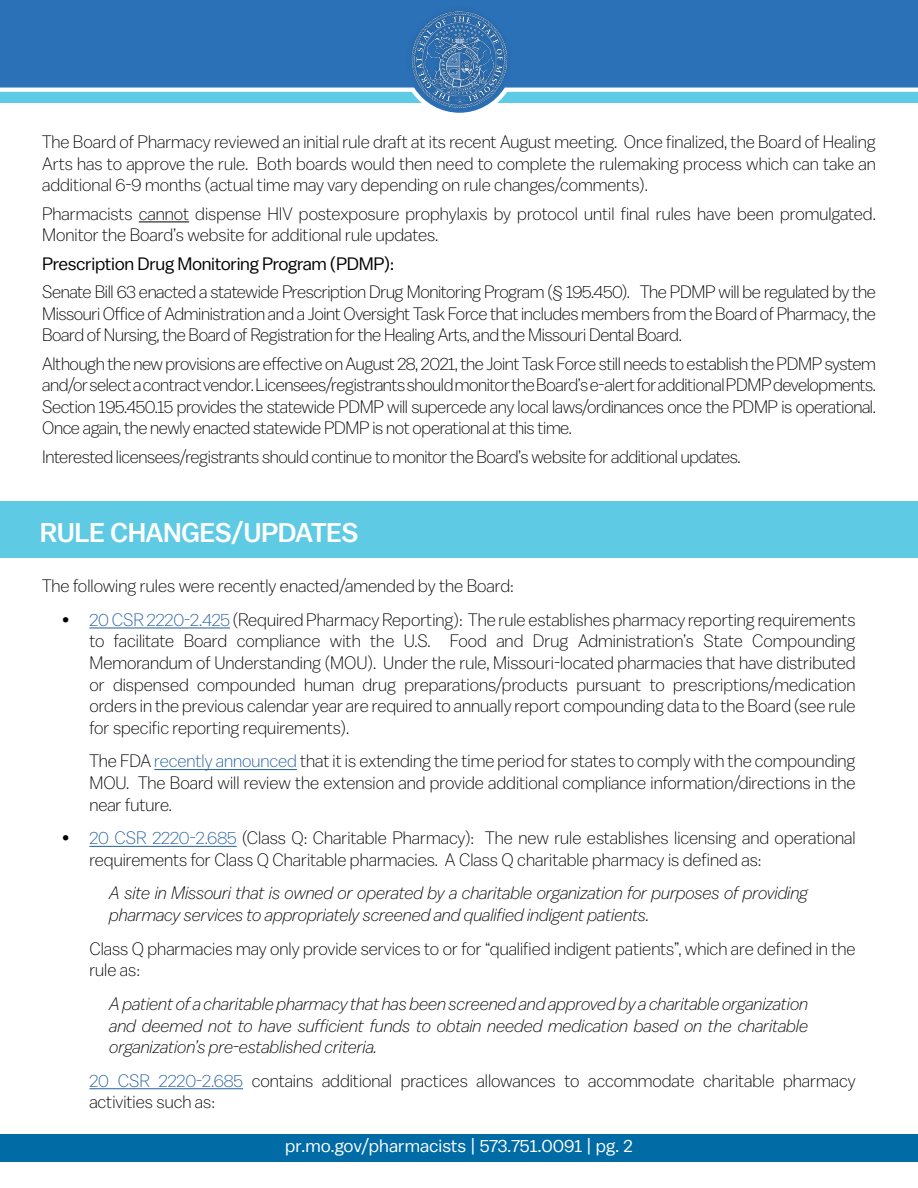
<style>
.page{position:relative;width:918px;height:1188px;background:#fff}
.page>*{position:absolute;margin:0;border:0;box-sizing:border-box;transform-origin:0 0}
.t1{font:500 27px "Balto";letter-spacing:-.02em;color:#fff}
.t2{font:300 18px/21.6px "Balto";color:#000;text-align:justify}
.t3{font:italic 300 18px/21.6px "Balto";color:#000}
.t4{font:300 18px "Balto";letter-spacing:-.02em;color:#000}
.t5{font:18px "Balto";letter-spacing:-.02em;color:#000}
.t6{font:18px "Balto";color:#fff}
.s1{color:#215e9e}
</style>
<div class="page">
<svg style="left:0;top:0;width:918px;height:103px;background:#3980bf"></svg>
<div style="left:404px;top:3px;width:111px;height:112px;background:#000;opacity:.33"></div>
<img style="left:410px;top:10px;width:99px;height:99px">
<div style="left:0;top:1134px;width:918px;height:27px;background:#006ba5"></div>
<hr style="left:139px;top:222px;width:50px;height:1px;background:#000">
<hr style="left:89px;top:628px;width:141px;height:1px;background:#215e9e">
<hr style="left:154px;top:769px;width:143px;height:1px;background:#215e9e">
<hr style="left:89px;top:846px;width:148px;height:1px;background:#215e9e">
<hr style="left:89px;top:1088px;width:154px;height:1px;background:#215e9e">
<div style="left:0;top:501px;width:918px;height:57px;background:#5ecae4"></div>
<p class="t2" style="left:42px;top:131px;width:835px">The Board of Pharmacy reviewed an initial rule draft at its recent August meeting. Once finalized, the Board of Healing Arts has to approve the rule. Both boards would then need to complete the rulemaking process which can take an additional 6-9 months (actual time may vary depending on rule changes/comments).</p>
<p class="t2" style="left:42px;top:202px;width:835px">Pharmacists cannot dispense HIV postexposure prophylaxis by protocol until final rules have been promulgated.<br>Monitor the Board’s website for additional rule updates.</p>
<p class="t5" style="left:42px;top:253px;width:354px">Prescription Drug Monitoring Program (PDMP):</p>
<p class="t2" style="left:42px;top:281px;width:835px">Senate Bill 63 enacted a statewide Prescription Drug Monitoring Program (§ 195.450). The PDMP will be regulated by the Missouri Office of Administration and a Joint Oversight Task Force that includes members from the Board of Pharmacy, the Board of Nursing, the Board of Registration for the Healing Arts, and the Missouri Dental Board.</p>
<p class="t2" style="left:42px;top:352px;width:835px">Although the new provisions are effective on August 28, 2021, the Joint Task Force still needs to establish the PDMP system and/or select a contract vendor. Licensees/registrants should monitor the Board’s e-alert for additional PDMP developments.<br>Section 195.450.15 provides the statewide PDMP will supercede any local laws/ordinances once the PDMP is operational.<br>Once again, the newly enacted statewide PDMP is not operational at this time.</p>
<p class="t4" style="left:42px;top:446px;width:700px">Interested licensees/registrants should continue to monitor the Board’s website for additional updates.</p>
<h1 class="t1" style="left:40px;top:516px;width:320px">RULE CHANGES/UPDATES</h1>
<p class="t2" style="left:42px;top:575px;width:473px">The following rules were recently enacted/amended by the Board:</p>
<p class="t2" style="left:89px;top:609px;width:768px;text-indent:-27px">• <span class="s1">20 CSR 2220-2.425</span> (Required Pharmacy Reporting): The rule establishes pharmacy reporting requirements to facilitate Board compliance with the U.S. Food and Drug Administration’s State Compounding Memorandum of Understanding (MOU). Under the rule, Missouri-located pharmacies that have distributed or dispensed compounded human drug preparations/products pursuant to prescriptions/medication orders in the previous calendar year are required to annually report compounding data to the Board (see rule for specific reporting requirements).</p>
<p class="t2" style="left:89px;top:750px;width:768px">The FDA <span class="s1">recently announced</span> that it is extending the time period for states to comply with the compounding MOU. The Board will review the extension and provide additional compliance information/directions in the near future.</p>
<p class="t2" style="left:89px;top:827px;width:768px;text-indent:-27px">• <span class="s1">20 CSR 2220-2.685</span> (Class Q: Charitable Pharmacy): The new rule establishes licensing and operational requirements for Class Q Charitable pharmacies. A Class Q charitable pharmacy is defined as:</p>
<p class="t3" style="left:110px;top:882px;width:700px">A site in Missouri that is owned or operated by a charitable organization for purposes of providing pharmacy services to appropriately screened and qualified indigent patients.</p>
<p class="t2" style="left:89px;top:937px;width:768px">Class Q pharmacies may only provide services to or for “qualified indigent patients”, which are defined in the rule as:</p>
<p class="t3" style="left:110px;top:993px;width:700px;text-align:justify">A patient of a charitable pharmacy that has been screened and approved by a charitable organization and deemed not to have sufficient funds to obtain needed medication based on the charitable organization’s pre-established criteria.</p>
<p class="t2" style="left:89px;top:1069px;width:768px"><span class="s1">20 CSR 2220-2.685</span> contains additional practices allowances to accommodate charitable pharmacy activities such as:</p>
<p class="t6" style="left:285px;top:1135px;width:349px">pr.mo.gov/pharmacists | 573.751.0091 | pg. 2</p>
</div>
